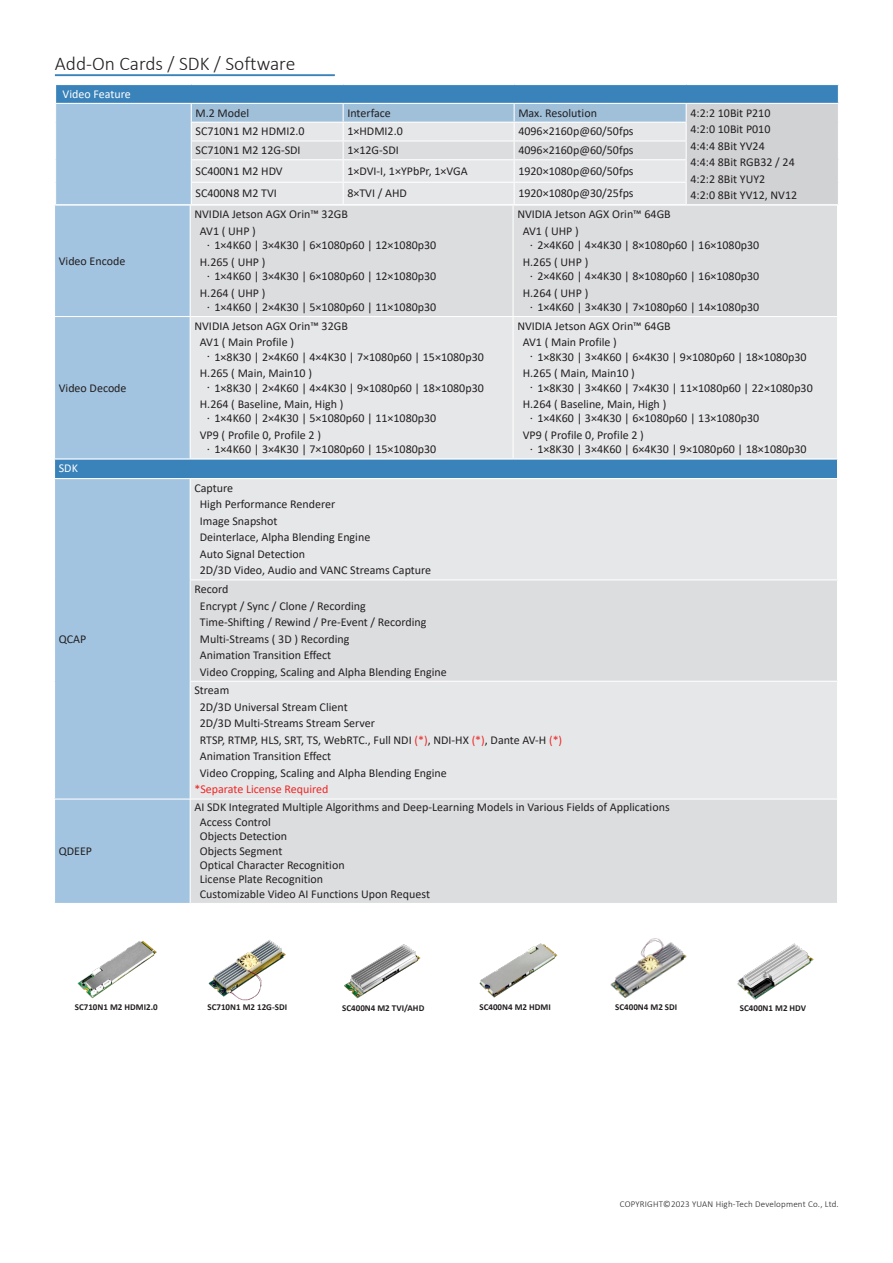
<style>
.page{position:relative;width:893px;height:1263px;background:#fff}
.page>*{position:absolute;margin:0;border:0;box-sizing:border-box;transform-origin:0 0}
.t1{font:300 19.5px "Calibri";color:#231f20}
.t2{font:12px "Calibri";color:#231f20}
.t3{font:12px "Calibri";color:#ee2726}
.t4{font:12px "Calibri";color:#fff}
.t5{font:700 9px "Calibri";color:#231f20}
.t6{font:300 9px "Calibri";letter-spacing:.02em;color:#231f20}
.s1{font-family:"Adobe Ming Std";font-weight:300}
.s2{color:#ee2928}
.s3{color:#091e17}
.s4{color:#e62525}
</style>
<div class="page">
<img style="left:77px;top:941px;width:80px;height:58px">
<img style="left:208px;top:940px;width:78px;height:61px">
<img style="left:737px;top:943px;width:77px;height:57px">
<img style="left:479px;top:943px;width:79px;height:55px">
<img style="left:610px;top:938px;width:77px;height:60px">
<img style="left:344px;top:944px;width:77px;height:54px">
<hr style="left:55px;top:74px;width:280px;height:2px;background:#3982ba">
<div style="left:55px;top:798px;width:135px;height:105px;background:#a2c4e0"></div>
<div style="left:190px;top:798px;width:647px;height:105px;background:#dcdddf"></div>
<hr style="left:190px;top:799px;width:1px;height:104px;background:#fff">
<div style="left:55px;top:459px;width:782px;height:20px;background:#3982ba"></div>
<div style="left:55px;top:479px;width:135px;height:320px;background:#a2c4e0"></div>
<div style="left:190px;top:479px;width:647px;height:101px;background:#e6e7e9"></div>
<div style="left:190px;top:580px;width:647px;height:101px;background:#dcdddf"></div>
<div style="left:190px;top:681px;width:647px;height:118px;background:#e6e7e9"></div>
<hr style="left:54px;top:478px;width:136px;height:1px;background:#fff">
<hr style="left:190px;top:478px;width:648px;height:1px;background:#fff">
<hr style="left:190px;top:479px;width:1px;height:100px;background:#fff">
<hr style="left:190px;top:579px;width:648px;height:1px;background:#fff">
<hr style="left:190px;top:580px;width:1px;height:101px;background:#fff">
<hr style="left:190px;top:681px;width:648px;height:1px;background:#fff">
<hr style="left:190px;top:682px;width:1px;height:116px;background:#fff">
<hr style="left:54px;top:798px;width:136px;height:1px;background:#fff">
<hr style="left:190px;top:798px;width:648px;height:1px;background:#fff">
<div style="left:687px;top:206px;width:150px;height:110px;background:#dcdddf"></div>
<div style="left:687px;top:317px;width:150px;height:141px;background:#e6e7e9"></div>
<div style="left:56px;top:85px;width:782px;height:18px;background:#3982ba"></div>
<div style="left:686px;top:103px;width:152px;height:102px;background:#d1d2d4"></div>
<hr style="left:686px;top:103px;width:153px;height:1px;background:#fff">
<svg style="left:54px;top:85px;width:633px;height:393px;background:#c4d3e0"></svg>
<hr style="left:55px;top:204px;width:136px;height:1px;background:#fff">
<hr style="left:191px;top:204px;width:152px;height:1px;background:#fff">
<hr style="left:343px;top:204px;width:171px;height:1px;background:#fff">
<hr style="left:514px;top:204px;width:172px;height:1px;background:#fff">
<hr style="left:686px;top:204px;width:153px;height:1px;background:#fff">
<p class="t1" style="left:55px;top:51px;width:242px">Add-On Cards / SDK / Software</p>
<p class="t4" style="left:63px;top:85px;width:70px">Video Feature</p>
<p class="t2" style="left:59px;top:252px;width:68px">Video Encode</p>
<p class="t2" style="left:59px;top:379px;width:69px">Video Decode</p>
<p class="t4" style="left:59px;top:460px;width:21px">SDK</p>
<p class="t2" style="left:59px;top:630px;width:29px">QCAP</p>
<p class="t2" style="left:59px;top:842px;width:35px">QDEEP</p>
<p class="t2" style="left:195px;top:104px;width:55px">M.2 Model</p>
<p class="t2" style="left:347px;top:104px;width:45px">Interface</p>
<p class="t2" style="left:518px;top:104px;width:80px">Max. Resolution</p>
<p class="t2" style="left:690px;top:104px;width:82px">4:2:2 10Bit P210</p>
<p class="t2" style="left:690px;top:121px;width:82px">4:2:0 10Bit P010</p>
<p class="t2" style="left:690px;top:137px;width:76px">4:4:4 8Bit YV24</p>
<p class="t2" style="left:690px;top:154px;width:106px">4:4:4 8Bit RGB32 / 24</p>
<p class="t2" style="left:690px;top:170px;width:76px">4:2:2 8Bit YUY2</p>
<p class="t2" style="left:690px;top:187px;width:108px">4:2:0 8Bit YV12, NV12</p>
<p class="t2" style="left:195px;top:123px;width:111px">SC710N1 M2 HDMI2.0</p>
<p class="t2" style="left:347px;top:123px;width:57px">1×HDMI2.0</p>
<p class="t2" style="left:518px;top:123px;width:117px">4096×2160p@60/50fps</p>
<p class="t2" style="left:195px;top:142px;width:107px">SC710N1 M2 12G-SDI</p>
<p class="t2" style="left:347px;top:142px;width:53px">1×12G-SDI</p>
<p class="t2" style="left:518px;top:142px;width:117px">4096×2160p@60/50fps</p>
<p class="t2" style="left:195px;top:162px;width:89px">SC400N1 M2 HDV</p>
<p class="t2" style="left:347px;top:162px;width:122px">1×DVI-I, 1×YPbPr, 1×VGA</p>
<p class="t2" style="left:518px;top:162px;width:117px">1920×1080p@60/50fps</p>
<p class="t2" style="left:195px;top:185px;width:83px">SC400N8 M2 TVI</p>
<p class="t2" style="left:347px;top:185px;width:61px">8×TVI / AHD</p>
<p class="t2" style="left:518px;top:185px;width:117px">1920×1080p@30/25fps</p>
<p class="t2" style="left:194px;top:206px;width:155px">NVIDIA Jetson AGX Orin™ 32GB</p>
<p class="t2" style="left:200px;top:222px;width:58px">AV1 ( UHP )</p>
<p class="t2" style="left:203px;top:237px;width:235px"><span class="s1">．</span>1×4K60 | 3×4K30 | 6×1080p60 | 12×1080p30</p>
<p class="t2" style="left:200px;top:253px;width:67px">H.265 ( UHP )</p>
<p class="t2" style="left:203px;top:268px;width:235px"><span class="s1">．</span>1×4K60 | 3×4K30 | 6×1080p60 | 12×1080p30</p>
<p class="t2" style="left:200px;top:284px;width:67px">H.264 ( UHP )</p>
<p class="t2" style="left:203px;top:299px;width:235px"><span class="s1">．</span>1×4K60 | 2×4K30 | 5×1080p60 | 11×1080p30</p>
<p class="t2" style="left:194px;top:317px;width:155px">NVIDIA Jetson AGX Orin™ 32GB</p>
<p class="t2" style="left:200px;top:334px;width:96px">AV1 ( Main Profile )</p>
<p class="t2" style="left:203px;top:348px;width:283px"><span class="s1">．</span>1×8K30 | 2×4K60 | 4×4K30 | 7×1080p60 | 15×1080p30</p>
<p class="t2" style="left:200px;top:365px;width:114px">H.265 ( Main, Main10 )</p>
<p class="t2" style="left:203px;top:379px;width:283px"><span class="s1">．</span>1×8K30 | 2×4K60 | 4×4K30 | 9×1080p60 | 18×1080p30</p>
<p class="t2" style="left:200px;top:396px;width:145px">H.264 ( Baseline, Main, High )</p>
<p class="t2" style="left:203px;top:410px;width:235px"><span class="s1">．</span>1×4K60 | 2×4K30 | 5×1080p60 | 11×1080p30</p>
<p class="t2" style="left:200px;top:427px;width:123px">VP9 ( Profile 0, Profile 2 )</p>
<p class="t2" style="left:203px;top:441px;width:235px"><span class="s1">．</span>1×4K60 | 3×4K30 | 7×1080p60 | 15×1080p30</p>
<p class="t2" style="left:517px;top:206px;width:155px">NVIDIA Jetson AGX Orin™ 64GB</p>
<p class="t2" style="left:523px;top:222px;width:58px">AV1 ( UHP )</p>
<p class="t2" style="left:525px;top:237px;width:235px"><span class="s1">．</span>2×4K60 | 4×4K30 | 8×1080p60 | 16×1080p30</p>
<p class="t2" style="left:523px;top:253px;width:67px">H.265 ( UHP )</p>
<p class="t2" style="left:525px;top:268px;width:235px"><span class="s1">．</span>2×4K60 | 4×4K30 | 8×1080p60 | 16×1080p30</p>
<p class="t2" style="left:523px;top:284px;width:67px">H.264 ( UHP )</p>
<p class="t2" style="left:525px;top:299px;width:235px"><span class="s1">．</span>1×4K60 | 3×4K30 | 7×1080p60 | 14×1080p30</p>
<p class="t2" style="left:517px;top:317px;width:155px">NVIDIA Jetson AGX Orin™ 64GB</p>
<p class="t2" style="left:523px;top:334px;width:96px">AV1 ( Main Profile )</p>
<p class="t2" style="left:525px;top:348px;width:283px"><span class="s1">．</span>1×8K30 | 3×4K60 | 6×4K30 | 9×1080p60 | 18×1080p30</p>
<p class="t2" style="left:523px;top:365px;width:114px">H.265 ( Main, Main10 )</p>
<p class="t2" style="left:525px;top:379px;width:289px"><span class="s1">．</span>1×8K30 | 3×4K60 | 7×4K30 | 11×1080p60 | 22×1080p30</p>
<p class="t2" style="left:523px;top:396px;width:145px">H.264 ( Baseline, Main, High )</p>
<p class="t2" style="left:525px;top:410px;width:235px"><span class="s1">．</span>1×4K60 | 3×4K30 | 6×1080p60 | 13×1080p30</p>
<p class="t2" style="left:523px;top:427px;width:123px">VP9 ( Profile 0, Profile 2 )</p>
<p class="t2" style="left:525px;top:441px;width:283px"><span class="s1">．</span>1×8K30 | 3×4K60 | 6×4K30 | 9×1080p60 | 18×1080p30</p>
<p class="t2" style="left:194px;top:479px;width:40px">Capture</p>
<p class="t2" style="left:200px;top:496px;width:137px">High Performance Renderer</p>
<p class="t2" style="left:200px;top:512px;width:79px">Image Snapshot</p>
<p class="t2" style="left:200px;top:529px;width:172px">Deinterlace, Alpha Blending Engine</p>
<p class="t2" style="left:200px;top:545px;width:107px">Auto Signal Detection</p>
<p class="t2" style="left:200px;top:562px;width:233px">2D/3D Video, Audio and VANC Streams Capture</p>
<p class="t2" style="left:194px;top:581px;width:35px">Record</p>
<p class="t2" style="left:200px;top:597px;width:167px">Encrypt / Sync / Clone / Recording</p>
<p class="t2" style="left:200px;top:614px;width:228px">Time-Shifting / Rewind / Pre-Event / Recording</p>
<p class="t2" style="left:200px;top:630px;width:151px">Multi-Streams ( 3D ) Recording</p>
<p class="t2" style="left:200px;top:647px;width:133px">Animation Transition Effect</p>
<p class="t2" style="left:200px;top:663px;width:249px">Video Cropping, Scaling and Alpha Blending Engine</p>
<p class="t2" style="left:194px;top:682px;width:36px">Stream</p>
<p class="t2" style="left:200px;top:699px;width:149px">2D/3D Universal Stream Client</p>
<p class="t2" style="left:200px;top:715px;width:177px">2D/3D Multi-Streams Stream Server</p>
<p class="t2" style="left:200px;top:732px;width:364px">RTSP, RTMP, HLS, SRT, TS, WebRTC., Full NDI <span class="s2">(*)</span>, NDI-HX <span class="s2">(*)</span><span class="s3">,</span> Dante AV-H <span class="s2">(*)</span></p>
<p class="t2" style="left:200px;top:748px;width:133px">Animation Transition Effect</p>
<p class="t2" style="left:200px;top:765px;width:249px">Video Cropping, Scaling and Alpha Blending Engine</p>
<p class="t3" style="left:194px;top:781px;width:136px"><span class="s4">*</span>Separate License Required</p>
<p class="t2" style="left:194px;top:799px;width:477px">AI SDK Integrated Multiple Algorithms and Deep-Learning Models in Various Fields of Applications</p>
<p class="t2" style="left:200px;top:813px;width:73px">Access Control</p>
<p class="t2" style="left:200px;top:828px;width:89px">Objects Detection</p>
<p class="t2" style="left:200px;top:842px;width:84px">Objects Segment</p>
<p class="t2" style="left:200px;top:857px;width:146px">Optical Character Recognition</p>
<p class="t2" style="left:200px;top:871px;width:125px">License Plate Recognition</p>
<p class="t2" style="left:200px;top:885px;width:232px">Customizable Video AI Functions Upon Request</p>
<p class="t5" style="left:75px;top:1000px;width:84px">SC710N1 M2 HDMI2.0</p>
<p class="t5" style="left:207px;top:1000px;width:81px">SC710N1 M2 12G-SDI</p>
<p class="t5" style="left:342px;top:1001px;width:84px">SC400N4 M2 TVI/AHD</p>
<p class="t5" style="left:479px;top:1001px;width:73px">SC400N4 M2 HDMI</p>
<p class="t5" style="left:615px;top:1001px;width:64px">SC400N4 M2 SDI</p>
<p class="t5" style="left:740px;top:1001px;width:68px">SC400N1 M2 HDV</p>
<p class="t6" style="left:620px;top:1198px;width:220px">COPYRIGHT©2023 YUAN High-Tech Development Co., Ltd.</p>
</div>
